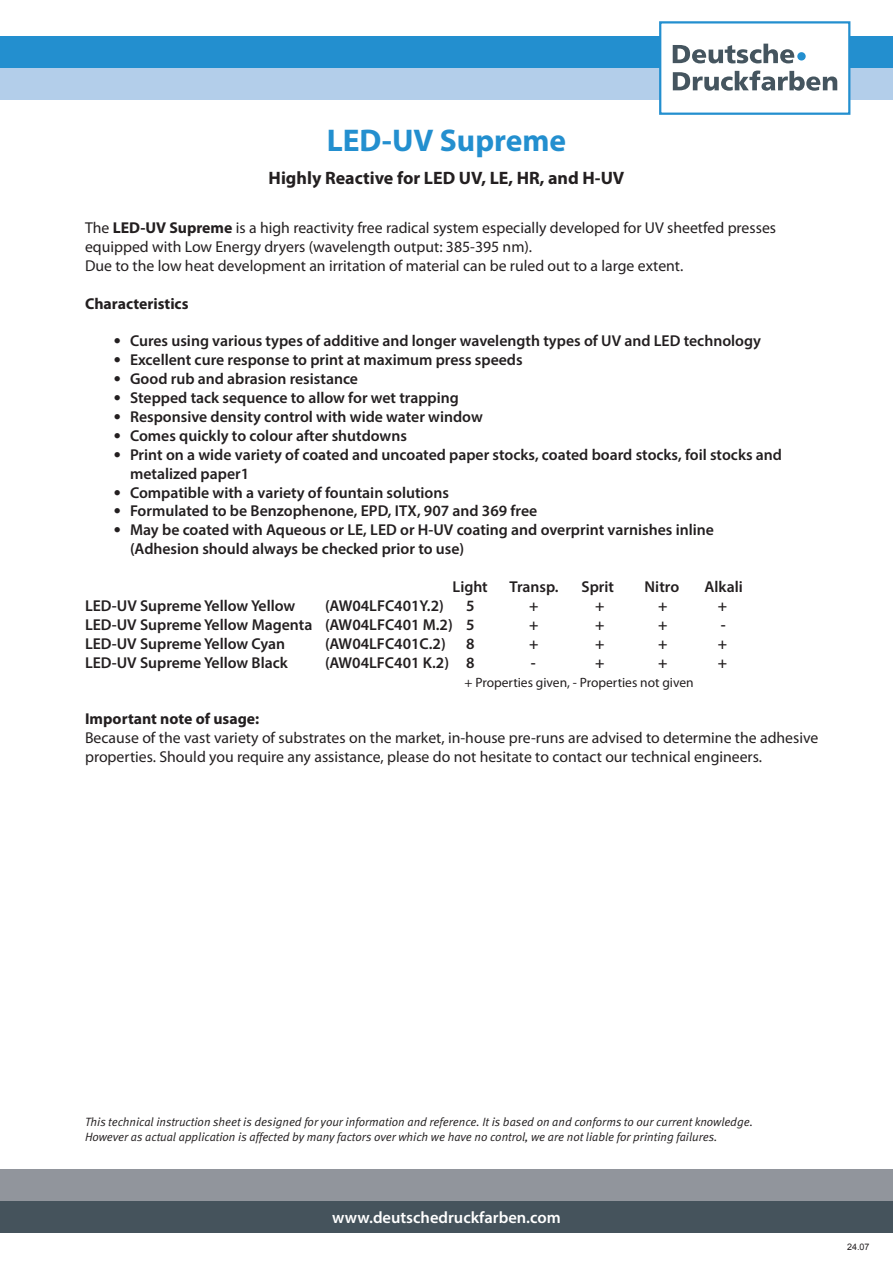
<style>
.page{position:relative;width:893px;height:1263px;background:#fff}
.page>*{position:absolute;margin:0;border:0;box-sizing:border-box;transform-origin:0 0}
.t1{font:700 31.5px "Myriad Pro";color:#238fcf}
.t2{font:700 18px "Myriad Pro";color:#231f20}
.t3{font:600 16.5px "Myriad Pro";color:#fff}
.t4{font:600 15.75px/18.9px "Myriad Pro";color:#231f20}
.t5{font:15.75px/18.9px "Myriad Pro";color:#231f20}
.t6{font:700 15.75px "Myriad Pro";color:#231f20}
.t7{font:13.5px "Myriad Pro";color:#231f20}
.t8{font:italic 12px/14.4px "Meta Normal";color:#231f20}
.t9{font:9px "Arial";color:#231f20}
.s1{font-weight:700}
.s2{font-family:"Meta Normal";font-weight:400;font-size:15px}
</style>
<div class="page">
<div style="left:0;top:36px;width:893px;height:32px;background:#238fcf"></div>
<div style="left:0;top:1169px;width:893px;height:32px;background:#91959c"></div>
<div style="left:0;top:68px;width:893px;height:32px;background:#b3ceea"></div>
<div style="left:0;top:1201px;width:893px;height:32px;background:#45535c"></div>
<div style="left:659px;top:21px;width:191px;height:94px;background:#fff;border:2px solid #238fcf"></div>
<svg style="left:673px;top:71px;width:164px;height:20px"></svg>
<svg style="left:673px;top:44px;width:121px;height:19px"></svg>
<div style="left:797px;top:52px;width:9px;height:9px;background:#238fcf;border-radius:50%"></div>
<h1 class="t1" style="left:327px;top:120px;width:241px">LED-UV Supreme</h1>
<p class="t2" style="left:269px;top:166px;width:357px">Highly Reactive for LED UV, LE, HR, and H-UV</p>
<p class="t5" style="left:85px;top:218px;width:693px">The <span class="s1">LED-UV Supreme</span> is a high reactivity free radical system especially developed for UV sheetfed presses equipped with Low Energy dryers (wavelength output: 385-395 nm).<br>Due to the low heat development an irritation of material can be ruled out to a large extent.</p>
<p class="t6" style="left:85px;top:293px;width:105px">Characteristics</p>
<p class="t4" style="left:114px;top:331px;width:649px"><span class="s2">•</span> Cures using various types of additive and longer wavelength types of UV and LED technology</p>
<p class="t4" style="left:114px;top:350px;width:411px"><span class="s2">•</span> Excellent cure response to print at maximum press speeds</p>
<p class="t4" style="left:114px;top:369px;width:246px"><span class="s2">•</span> Good rub and abrasion resistance</p>
<p class="t4" style="left:114px;top:388px;width:347px"><span class="s2">•</span> Stepped tack sequence to allow for wet trapping</p>
<p class="t4" style="left:114px;top:407px;width:371px"><span class="s2">•</span> Responsive density control with wide water window</p>
<p class="t4" style="left:114px;top:426px;width:295px"><span class="s2">•</span> Comes quickly to colour after shutdowns</p>
<p class="t4" style="left:130px;top:445px;width:653px;text-indent:-16px"><span class="s2">•</span> Print on a wide variety of coated and uncoated paper stocks, coated board stocks, foil stocks and metalized paper1</p>
<p class="t4" style="left:114px;top:482px;width:337px"><span class="s2">•</span> Compatible with a variety of fountain solutions</p>
<p class="t4" style="left:114px;top:501px;width:425px"><span class="s2">•</span> Formulated to be Benzophenone, EPD, ITX, 907 and 369 free</p>
<p class="t4" style="left:130px;top:520px;width:585px;text-indent:-16px"><span class="s2">•</span> May be coated with Aqueous or LE, LED or H-UV coating and overprint varnishes inline (Adhesion should always be checked prior to use)</p>
<p class="t4" style="left:453px;top:577px;width:37px">Light</p>
<p class="t4" style="left:510px;top:577px;width:50px">Transp.</p>
<p class="t4" style="left:582px;top:577px;width:34px">Sprit</p>
<p class="t4" style="left:645px;top:577px;width:36px">Nitro</p>
<p class="t4" style="left:705px;top:577px;width:40px">Alkali</p>
<p class="t4" style="left:85px;top:596px;width:212px">LED-UV Supreme Yellow Yellow</p>
<p class="t4" style="left:325px;top:596px;width:120px">(AW04LFC401Y.2)</p>
<p class="t4" style="left:466px;top:596px;width:10px">5</p>
<p class="t4" style="left:529px;top:596px;width:11px">+</p>
<p class="t4" style="left:595px;top:596px;width:11px">+</p>
<p class="t4" style="left:658px;top:596px;width:11px">+</p>
<p class="t4" style="left:718px;top:596px;width:11px">+</p>
<p class="t4" style="left:85px;top:615px;width:391px">LED-UV Supreme Yellow Magenta (AW04LFC401 M.2) 5</p>
<p class="t4" style="left:529px;top:615px;width:11px">+</p>
<p class="t4" style="left:595px;top:615px;width:11px">+</p>
<p class="t4" style="left:658px;top:615px;width:11px">+</p>
<p class="t4" style="left:721px;top:615px;width:6px">-</p>
<p class="t4" style="left:85px;top:634px;width:202px">LED-UV Supreme Yellow Cyan</p>
<p class="t4" style="left:325px;top:634px;width:122px">(AW04LFC401C.2)</p>
<p class="t4" style="left:466px;top:634px;width:10px">8</p>
<p class="t4" style="left:529px;top:634px;width:11px">+</p>
<p class="t4" style="left:595px;top:634px;width:11px">+</p>
<p class="t4" style="left:658px;top:634px;width:11px">+</p>
<p class="t4" style="left:718px;top:634px;width:11px">+</p>
<p class="t4" style="left:85px;top:652px;width:204px">LED-UV Supreme Yellow Black</p>
<p class="t4" style="left:325px;top:652px;width:151px">(AW04LFC401 K.2) 8</p>
<p class="t4" style="left:531px;top:652px;width:6px">-</p>
<p class="t4" style="left:595px;top:652px;width:11px">+</p>
<p class="t4" style="left:658px;top:652px;width:11px">+</p>
<p class="t4" style="left:718px;top:652px;width:11px">+</p>
<p class="t7" style="left:465px;top:674px;width:231px">+ Properties given, - Properties not given</p>
<p class="t6" style="left:85px;top:709px;width:176px">Important note of usage:</p>
<p class="t5" style="left:85px;top:728px;width:735px">Because of the vast variety of substrates on the market, in-house pre-runs are advised to determine the adhesive properties. Should you require any assistance, please do not hesitate to contact our technical engineers.</p>
<p class="t8" style="left:85px;top:1114px;width:669px">This technical instruction sheet is designed for your information and reference. It is based on and conforms to our current knowledge.<br>However as actual application is affected by many factors over which we have no control, we are not liable for printing failures.</p>
<p class="t3" style="left:332px;top:1207px;width:230px">www.deutschedruckfarben.com</p>
<p class="t9" style="left:847px;top:1241px;width:24px">24.07</p>
</div>
